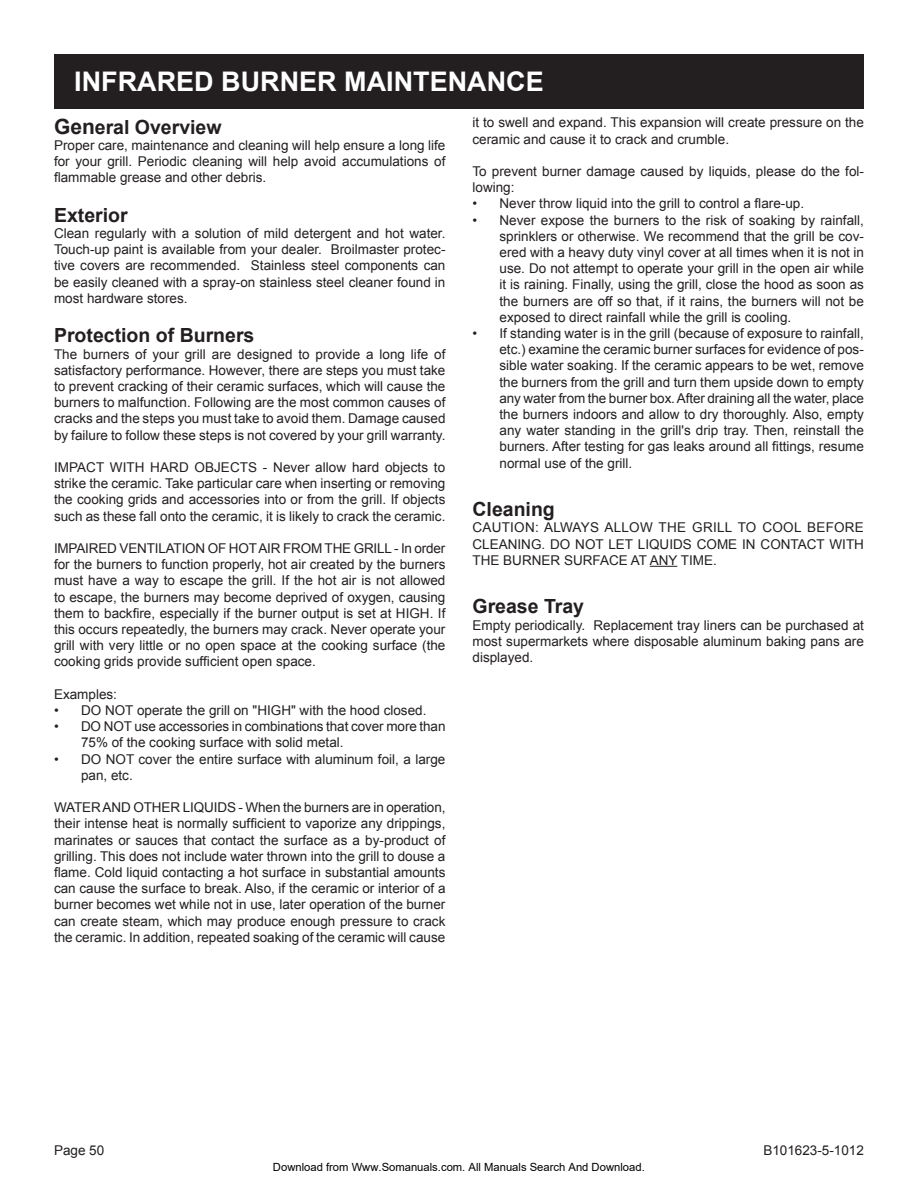
<style>
.page{position:relative;width:918px;height:1188px;background:#fff}
.page>*{position:absolute;margin:0;border:0;box-sizing:border-box;transform-origin:0 0}
.t1{font:700 27px "Arial";color:#fff}
.t2{font:700 19.5px "Arial";color:#231f20}
.t3{font:13.5px/16.2px "Arial";color:#231f20;text-align:justify}
.t4{font:11.25px "Arial";color:#000}
.s1{font-size:21px}
</style>
<div class="page">
<svg style="left:650px;top:566px;width:27px;height:1px"></svg>
<div style="left:54px;top:54px;width:810px;height:54px;background:#231f20"></div>
<h1 class="t1" style="left:74px;top:64px;width:471px">INFRARED BURNER MAINTENANCE</h1>
<h2 class="t2" style="left:54px;top:114px;width:169px"><span class="s1">Gen</span>eral Overview</h2>
<p class="t3" style="left:54px;top:137px;width:393px">Proper care, maintenance and cleaning will help ensure a long life for your grill. Periodic cleaning will help avoid accumulations of flammable grease and other debris.</p>
<h2 class="t2" style="left:54px;top:202px;width:75px">Exterior</h2>
<p class="t3" style="left:54px;top:225px;width:393px">Clean regularly with a solution of mild detergent and hot water.<br>Touch-up paint is available from your dealer. Broilmaster protec&shy;tive covers are recommended. Stainless steel components can be easily cleaned with a spray-on stainless steel cleaner found in most hardware stores.</p>
<h2 class="t2" style="left:54px;top:323px;width:202px">Protection of Burners</h2>
<p class="t3" style="left:54px;top:346px;width:393px">The burners of your grill are designed to provide a long life of satisfactory performance. However, there are steps you must take to prevent cracking of their ceramic surfaces, which will cause the burners to malfunction. Following are the most common causes of cracks and the steps you must take to avoid them. Damage caused by failure to follow these steps is not covered by your grill warranty.</p>
<p class="t3" style="left:54px;top:459px;width:393px">IMPACT WITH HARD OBJECTS - Never allow hard objects to strike the ceramic. Take particular care when inserting or removing the cooking grids and accessories into or from the grill. If objects such as these fall onto the ceramic, it is likely to crack the ceramic.</p>
<p class="t3" style="left:54px;top:540px;width:393px">IMPAIRED VENTILATION OF HOT AIR FROM THE GRILL - In order for the burners to function properly, hot air created by the burners must have a way to escape the grill. If the hot air is not allowed to escape, the burners may become deprived of oxygen, causing them to backfire, especially if the burner output is set at HIGH. If this occurs repeatedly, the burners may crack. Never operate your grill with very little or no open space at the cooking surface (the cooking grids provide sufficient open space.</p>
<p class="t3" style="left:54px;top:686px;width:65px">Examples:</p>
<p class="t3" style="left:54px;top:702px;width:374px">• DO NOT operate the grill on "HIGH" with the hood closed.</p>
<p class="t3" style="left:81px;top:718px;width:366px;text-indent:-27px">• DO NOT use accessories in combinations that cover more than<br>75% of the cooking surface with solid metal.</p>
<p class="t3" style="left:81px;top:751px;width:366px;text-indent:-27px">• DO NOT cover the entire surface with aluminum foil, a large pan, etc.</p>
<p class="t3" style="left:54px;top:799px;width:393px">WATER AND OTHER LIQUIDS - When the burners are in operation, their intense heat is normally sufficient to vaporize any drippings, marinates or sauces that contact the surface as a by-product of grilling. This does not include water thrown into the grill to douse a flame. Cold liquid contacting a hot surface in substantial amounts can cause the surface to break. Also, if the ceramic or interior of a burner becomes wet while not in use, later operation of the burner can create steam, which may produce enough pressure to crack the ceramic. In addition, repeated soaking of the ceramic will cause</p>
<p class="t3" style="left:472px;top:115px;width:393px">it to swell and expand. This expansion will create pressure on the ceramic and cause it to crack and crumble.</p>
<p class="t3" style="left:472px;top:163px;width:393px">To prevent burner damage caused by liquids, please do the fol&shy;lowing:</p>
<p class="t3" style="left:472px;top:196px;width:333px">• Never throw liquid into the grill to control a flare-up.</p>
<p class="t3" style="left:500px;top:212px;width:366px;text-indent:-27px">• Never expose the burners to the risk of soaking by rainfall, sprinklers or otherwise. We recommend that the grill be cov&shy;ered with a heavy duty vinyl cover at all times when it is not in use. Do not attempt to operate your grill in the open air while it is raining. Finally, using the grill, close the hood as soon as the burners are off so that, if it rains, the burners will not be exposed to direct rainfall while the grill is cooling.</p>
<p class="t3" style="left:500px;top:325px;width:366px;text-indent:-27px">• If standing water is in the grill (because of exposure to rainfall, etc.) examine the ceramic burner surfaces for evidence of pos&shy;sible water soaking. If the ceramic appears to be wet, remove the burners from the grill and turn them upside down to empty any water from the burner box. After draining all the water, place the burners indoors and allow to dry thoroughly. Also, empty any water standing in the grill's drip tray. Then, reinstall the burners. After testing for gas leaks around all fittings, resume normal use of the grill.</p>
<h2 class="t2" style="left:472px;top:497px;width:84px">Cleaning</h2>
<p class="t3" style="left:472px;top:520px;width:393px">CAUTION: ALWAYS ALLOW THE GRILL TO COOL BEFORE CLEANING. DO NOT LET LIQUIDS COME IN CONTACT WITH THE BURNER SURFACE AT ANY TIME.</p>
<h2 class="t2" style="left:472px;top:594px;width:113px">Grease Tray</h2>
<p class="t3" style="left:472px;top:617px;width:393px">Empty periodically. Replacement tray liners can be purchased at most supermarkets where disposable aluminum baking pans are displayed.</p>
<p class="t3" style="left:54px;top:1143px;width:52px">Page 50</p>
<p class="t3" style="left:763px;top:1143px;width:102px">B101623-5-1012</p>
<p class="t4" style="left:273px;top:1160px;width:373px">Download from Www.Somanuals.com. All Manuals Search And Download.</p>
</div>
